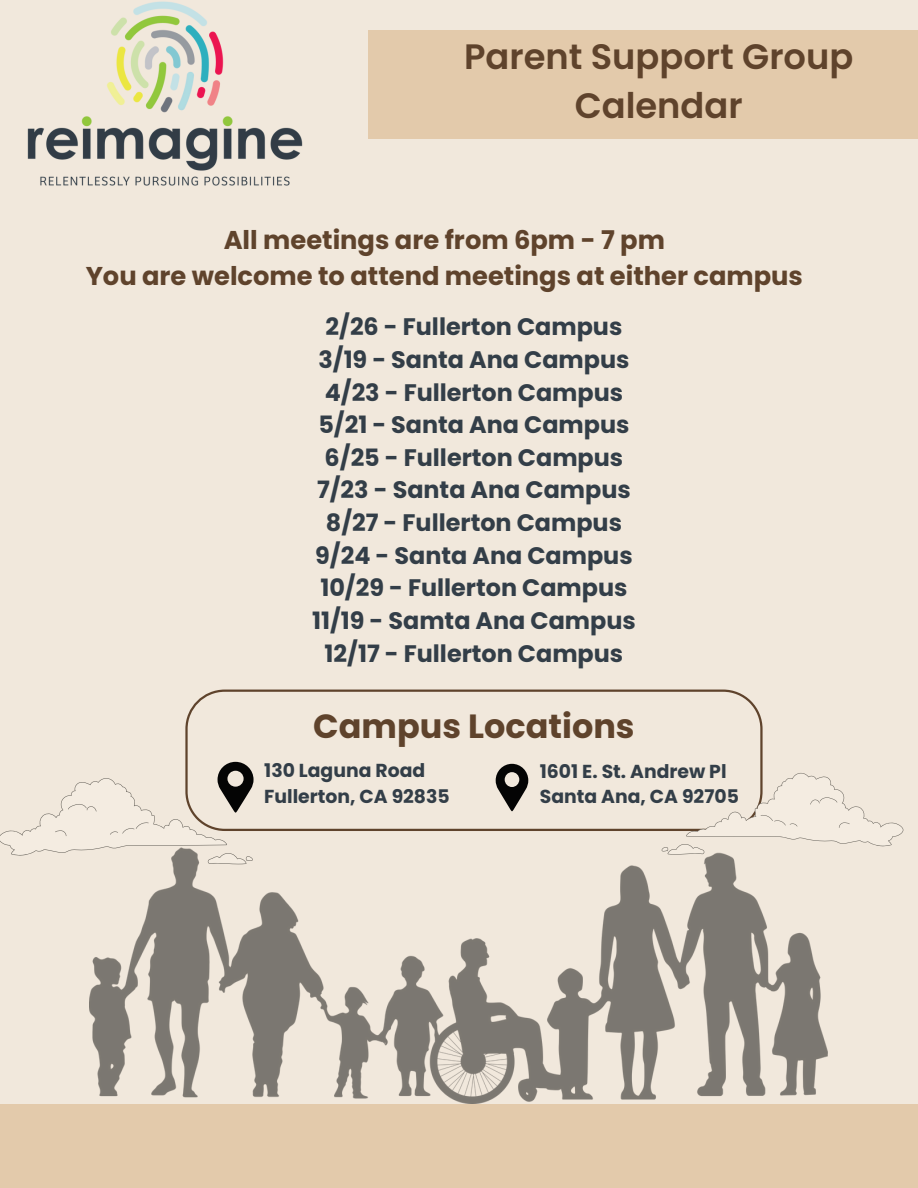
<style>
.page{position:relative;width:918px;height:1188px;background:#f1e8dc}
.page>*{position:absolute;margin:0;border:0;box-sizing:border-box;transform-origin:0 0}
.t1{font:600 35.25px/48.8px "Poppins";color:#5f432c;text-align:center}
.t2{font:700 33.45px "Poppins";color:#5f432c}
.t3{font:700 25.8px/36px "Poppins";color:#5f432c;text-align:center}
.t4{font:700 23.85px/32.7px "Poppins";color:#333e48;text-align:center}
.t5{font:700 18.75px "Poppins";color:#333e48}
</style>
<div class="page">
<svg style="left:185px;top:690px;width:578px;height:141px"></svg>
<div style="left:0;top:1104px;width:918px;height:84px;background:#e3caab"></div>
<svg style="left:662px;top:773px;width:241px;height:74px"></svg>
<img style="left:90px;top:847px;width:738px;height:257px">
<div style="left:369px;top:31px;width:549px;height:108px;background:#e3caab"></div>
<img style="left:27px;top:1px;width:276px;height:185px">
<svg style="left:0;top:762px;width:254px;height:102px"></svg>
<svg style="left:496px;top:764px;width:32px;height:48px"></svg>
<p class="t1" style="left:464px;top:32px;width:391px">Parent Support Group<br>Calendar</p>
<h1 class="t3" style="left:86px;top:222px;width:719px">All meetings are from 6pm - 7 pm<br>You are welcome to attend meetings at either campus</h1>
<h1 class="t4" style="left:312px;top:311px;width:325px">2/26 - Fullerton Campus<br>3/19 - Santa Ana Campus<br>4/23 - Fullerton Campus<br>5/21 - Santa Ana Campus<br>6/25 - Fullerton Campus<br>7/23 - Santa Ana Campus<br>8/27 - Fullerton Campus<br>9/24 - Santa Ana Campus<br>10/29 - Fullerton Campus<br>11/19 - Samta Ana Campus<br>12/17 - Fullerton Campus</h1>
<p class="t2" style="left:313px;top:703px;width:323px">Campus Locations</p>
<p class="t5" style="left:264px;top:757px;width:162px">130 Laguna Road</p>
<p class="t5" style="left:264px;top:783px;width:187px">Fullerton, CA 92835</p>
<h2 class="t5" style="left:540px;top:758px;width:188px">1601 E. St. Andrew Pl</h2>
<h2 class="t5" style="left:540px;top:784px;width:200px">Santa Ana, CA 92705</h2>
</div>
